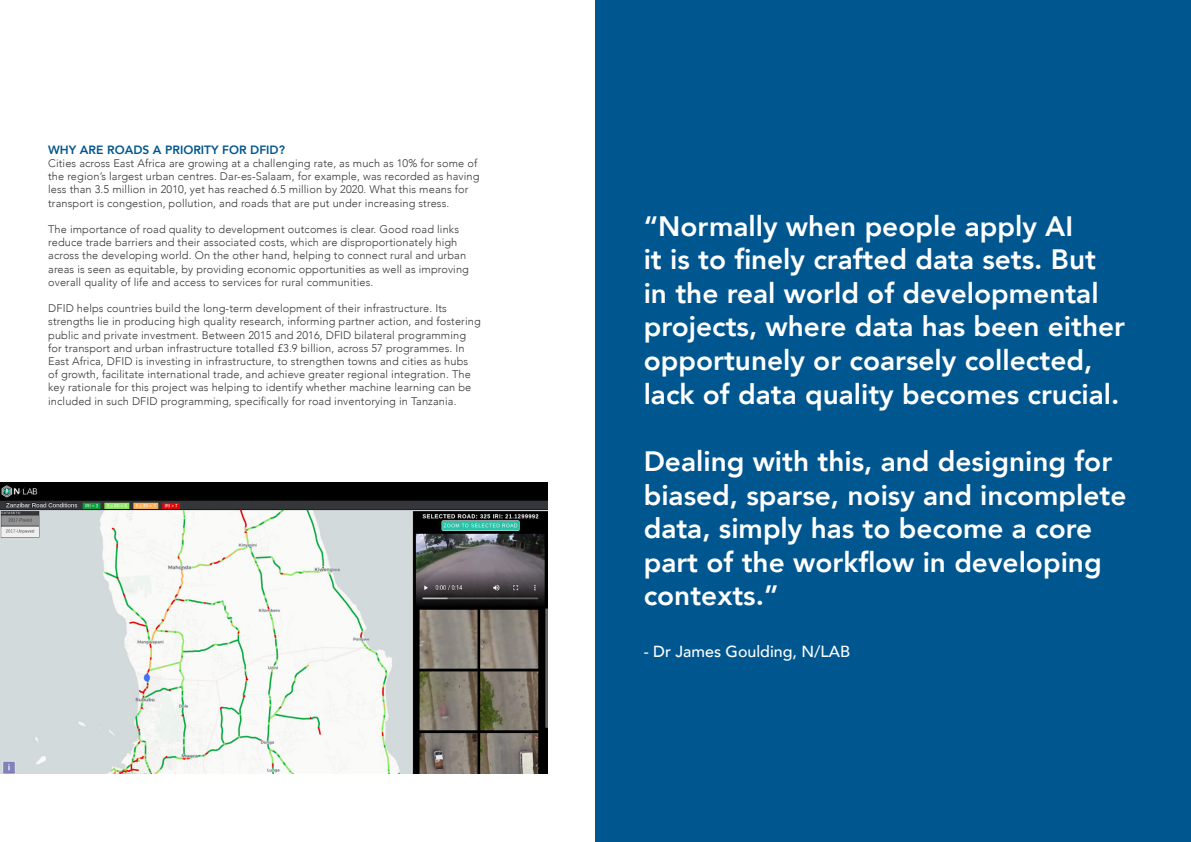
<style>
.page{position:relative;width:1191px;height:842px;background:#fff}
.page>*{position:absolute;margin:0;border:0;box-sizing:border-box;transform-origin:0 0}
.t1{font:800 28px/33.6px "Avenir";color:#fff}
.t2{font:500 16px "Avenir";color:#fff}
.t3{font:800 12px "Avenir";color:#00578f}
.t4{font:300 11px/13.2px "Avenir";letter-spacing:.01em;color:#383736}
</style>
<div class="page">
<img style="left:0;top:483px;width:547px;height:291px">
<div style="left:595px;top:0;width:596px;height:842px;background:#00578f"></div>
<p class="t3" style="left:48px;top:140px;width:238px">WHY ARE ROADS A PRIORITY FOR DFID?</p>
<p class="t4" style="left:48px;top:157px;width:433px">Cities across East Africa are growing at a challenging rate, as much as 10% for some of the region’s largest urban centres. Dar-es-Salaam, for example, was recorded as having less than 3.5 million in 2010, yet has reached 6.5 million by 2020. What this means for transport is congestion, pollution, and roads that are put under increasing stress.</p>
<p class="t4" style="left:48px;top:223px;width:422px">The importance of road quality to development outcomes is clear. Good road links reduce trade barriers and their associated costs, which are disproportionately high across the developing world. On the other hand, helping to connect rural and urban areas is seen as equitable, by providing economic opportunities as well as improving overall quality of life and access to services for rural communities.</p>
<p class="t4" style="left:48px;top:302px;width:434px">DFID helps countries build the long-term development of their infrastructure. Its strengths lie in producing high quality research, informing partner action, and fostering public and private investment. Between 2015 and 2016, DFID bilateral programming for transport and urban infrastructure totalled £3.9 billion, across 57 programmes. In East Africa, DFID is investing in infrastructure, to strengthen towns and cities as hubs of growth, facilitate international trade, and achieve greater regional integration. The key rationale for this project was helping to identify whether machine learning can be included in such DFID programming, specifically for road inventorying in Tanzania.</p>
<h1 class="t1" style="left:643px;top:209px;width:483px">“Normally when people apply AI<br>it is to finely crafted data sets. But in the real world of developmental projects, where data has been either opportunely or coarsely collected, lack of data quality becomes crucial.</h1>
<h1 class="t1" style="left:643px;top:444px;width:484px">Dealing with this, and designing for biased, sparse, noisy and incomplete data, simply has to become a core part of the workflow in developing contexts.”</h1>
<h2 class="t2" style="left:643px;top:638px;width:208px">- Dr James Goulding, N/LAB</h2>
</div>
